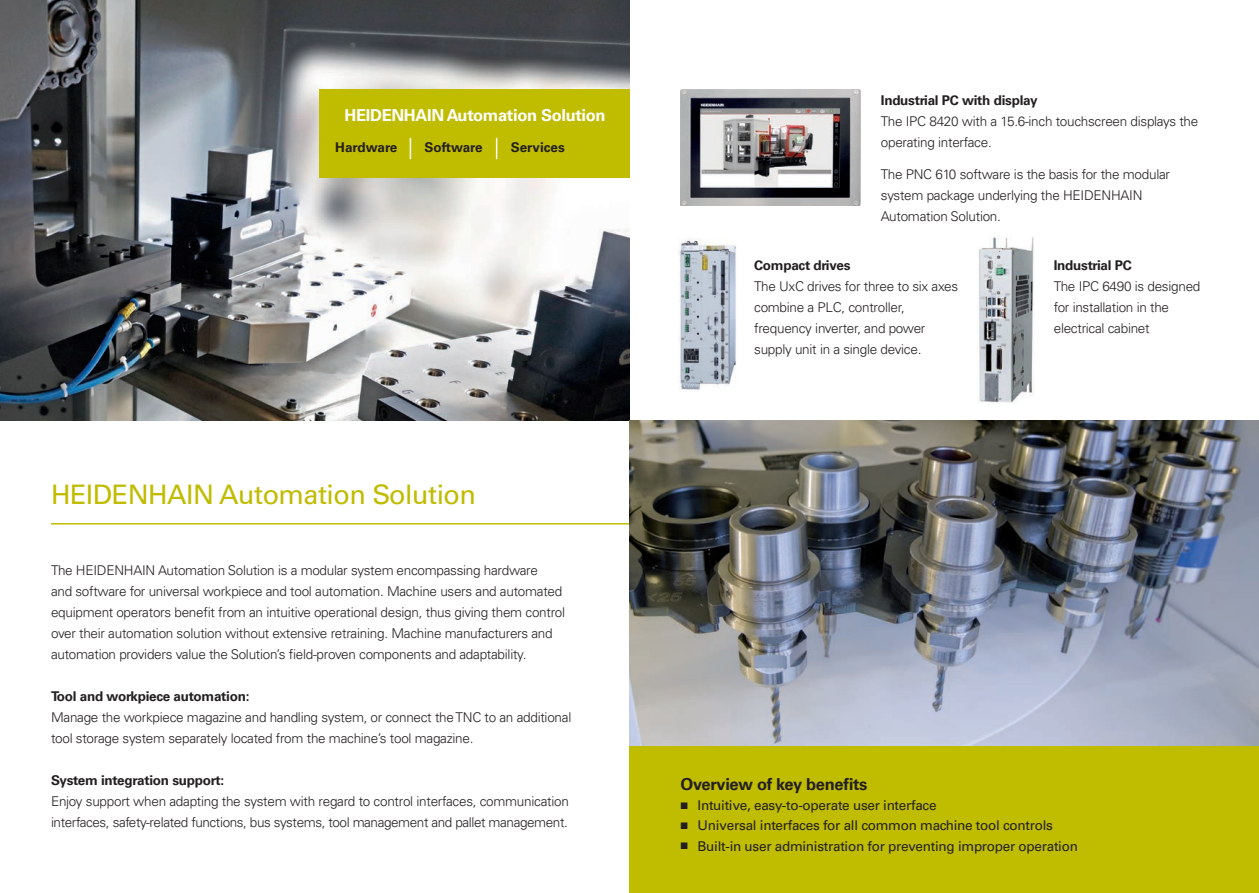
<style>
.page{position:relative;width:1259px;height:893px;background:#fff}
.page>*{position:absolute;margin:0;border:0;box-sizing:border-box;transform-origin:0 0}
.t1{font:27px "Univers LT Pro 55 Roman";letter-spacing:-.02em;color:#c0bc00}
.t2{font:700 16.5px "Univers LT Pro 65";letter-spacing:-.02em;color:#fff}
.t3{font:700 16.5px "Univers LT Pro 65";letter-spacing:-.02em;color:#231f20}
.t4{font:300 13.5px/21px "Univers LT Pro 45";letter-spacing:-.02em;color:#231f20}
.t5{font:13.5px/20.1px "Univers LT Pro 55 Roman";letter-spacing:-.02em;color:#231f20}
.t6{font:700 13.5px "Univers LT Pro 65";letter-spacing:-.02em;color:#231f20}
.t7{font:700 13.5px "Univers LT Pro 65";color:#231f20}
</style>
<div class="page">
<hr style="left:51px;top:523px;width:578px;height:1px;background:#c0bc00">
<img style="left:0;top:0;width:629px;height:421px">
<div style="left:320px;top:89px;width:310px;height:89px;background:#c0bc00"></div>
<img style="left:629px;top:421px;width:630px;height:325px">
<img style="left:680px;top:89px;width:180px;height:116px">
<img style="left:679px;top:239px;width:57px;height:151px">
<img style="left:978px;top:237px;width:56px;height:166px">
<div style="left:629px;top:746px;width:630px;height:147px;background:#c0bc00"></div>
<svg style="left:410px;top:138px;width:1px;height:21px"></svg>
<svg style="left:496px;top:138px;width:1px;height:21px"></svg>
<p class="t2" style="left:344px;top:104px;width:263px">HEIDENHAIN Automation Solution</p>
<p class="t7" style="left:424px;top:138px;width:60px">Software</p>
<p class="t7" style="left:511px;top:138px;width:56px">Services</p>
<p class="t7" style="left:335px;top:138px;width:64px">Hardware</p>
<h1 class="t1" style="left:51px;top:476px;width:426px">HEIDENHAIN Automation Solution</h1>
<p class="t4" style="left:51px;top:560px;width:515px">The HEIDENHAIN Automation Solution is a modular system encompassing hardware<br>and software for universal workpiece and tool automation. Machine users and automated equipment operators benefit from an intuitive operational design, thus giving them control over their automation solution without extensive retraining. Machine manufacturers and automation providers value the Solution’s field-proven components and adaptability.</p>
<p class="t6" style="left:51px;top:687px;width:200px">Tool and workpiece automation:</p>
<p class="t4" style="left:51px;top:707px;width:522px">Manage the workpiece magazine and handling system, or connect the TNC to an additional tool storage system separately located from the machine’s tool magazine.</p>
<p class="t6" style="left:51px;top:771px;width:175px">System integration support:</p>
<p class="t4" style="left:51px;top:791px;width:519px">Enjoy support when adapting the system with regard to control interfaces, communication interfaces, safety-related functions, bus systems, tool management and pallet management.</p>
<p class="t6" style="left:881px;top:91px;width:158px">Industrial PC with display</p>
<p class="t4" style="left:881px;top:111px;width:319px">The IPC 8420 with a 15.6-inch touchscreen displays the operating interface.</p>
<p class="t4" style="left:881px;top:163px;width:291px">The PNC 610 software is the basis for the modular system package underlying the HEIDENHAIN<br>Automation Solution.</p>
<p class="t6" style="left:1053px;top:255px;width:79px">Industrial PC</p>
<p class="t4" style="left:1053px;top:275px;width:148px">The IPC 6490 is designed for installation in the electrical cabinet</p>
<p class="t6" style="left:754px;top:255px;width:98px">Compact drives</p>
<p class="t4" style="left:754px;top:275px;width:206px">The UxC drives for three to six axes combine a PLC, controller, frequency inverter, and power supply unit in a single device.</p>
<p class="t3" style="left:680px;top:773px;width:188px">Overview of key benefits</p>
<p class="t5" style="left:697px;top:795px;width:382px">Intuitive, easy-to-operate user interface<br>Universal interfaces for all common machine tool controls<br>Built-in user administration for preventing improper operation</p>
</div>
